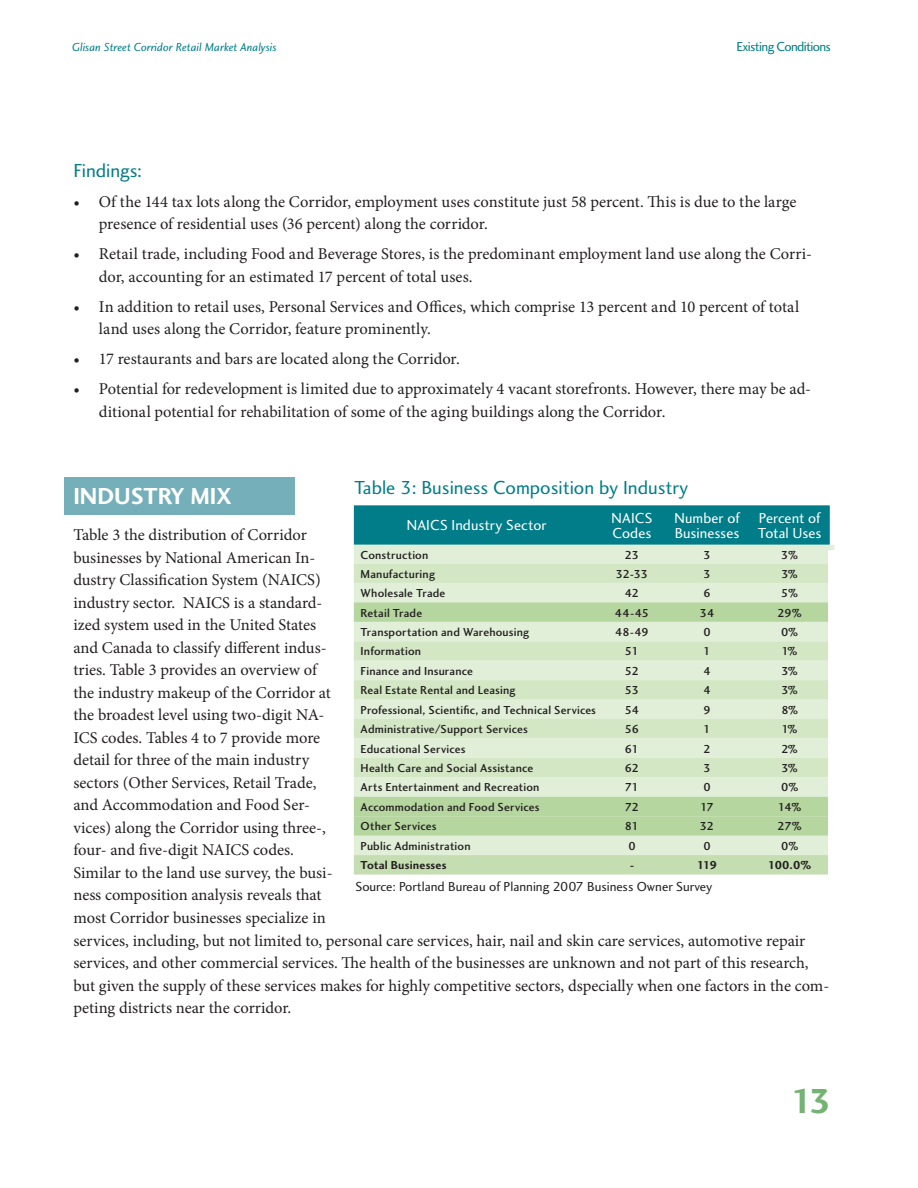
<style>
.page{position:relative;width:918px;height:1188px;background:#fff}
.page>*{position:absolute;margin:0;border:0;box-sizing:border-box;transform-origin:0 0}
.t1{font:36px "Charlotte Sans Bold Plain";color:#73b373}
.t2{font:24px "Charlotte Sans Bold Plain";color:#fff}
.t3{font:19.5px "Charlotte Sans Book Plain";color:#007d88}
.t4{font:16.5px/22.5px "Minion Pro";color:#231f20}
.t5{font:15px/15px "Charlotte Sans Book Plain";letter-spacing:.005em;color:#fff}
.t6{font:13.5px "Charlotte Sans Book Plain";color:#231f20}
.t7{font:13.5px "Charlotte Sans Book Plain";letter-spacing:-.04em;color:#007d88}
.t8{font:12px "Charlotte Sans Medium Plain";letter-spacing:.015em;color:#231f20}
.t9{font:12px "Charlotte Sans Book Italic Plain";color:#007d88}
.t10{font:12px "Charlotte Sans Bold Plain";letter-spacing:.015em;color:#231f20}
</style>
<div class="page">
<div style="left:64px;top:477px;width:231px;height:37px;background:#75afb9"></div>
<div style="left:354px;top:505px;width:476px;height:40px;background:#007d88"></div>
<div style="left:354px;top:545px;width:480px;height:310px;background:#e1efd8"></div>
<svg style="left:354px;top:563px;width:474px;height:39px;background:#daebce"></svg>
<svg style="left:354px;top:602px;width:474px;height:234px;background:#d1e6c3"></svg>
<div style="left:354px;top:855px;width:474px;height:20px;background:#c4deb1"></div>
<div style="left:828px;top:550px;width:18px;height:406px;background:#fff"></div>
<p class="t9" style="left:72px;top:41px;width:206px">Glisan Street Corridor Retail Market Analysis</p>
<p class="t7" style="left:737px;top:39px;width:96px">Existing Conditions</p>
<p class="t3" style="left:73px;top:159px;width:70px">Findings:</p>
<p class="t4" style="left:99px;top:190px;width:699px;text-indent:-25px">• Of the 144 tax lots along the Corridor, employment uses constitute just 58 percent. This is due to the large presence of residential uses (36 percent) along the corridor.</p>
<p class="t4" style="left:99px;top:243px;width:715px;text-indent:-26px">• Retail trade, including Food and Beverage Stores, is the predominant employment land use along the Corri&shy;dor, accounting for an estimated 17 percent of total uses.</p>
<p class="t4" style="left:99px;top:295px;width:702px;text-indent:-25px">• In addition to retail uses, Personal Services and Offices, which comprise 13 percent and 10 percent of total land uses along the Corridor, feature prominently.</p>
<p class="t4" style="left:73px;top:348px;width:388px">• 17 restaurants and bars are located along the Corridor.</p>
<p class="t4" style="left:99px;top:378px;width:714px;text-indent:-25px">• Potential for redevelopment is limited due to approximately 4 vacant storefronts. However, there may be ad&shy;ditional potential for rehabilitation of some of the aging buildings along the Corridor.</p>
<h2 class="t2" style="left:73px;top:482px;width:23px">Industry</h2>
<h2 class="t2" style="left:191px;top:482px;width:43px">Mix</h2>
<p class="t4" style="left:73px;top:524px;width:261px">Table 3 the distribution of Corridor businesses by National American In&shy;dustry Classification System (NAICS) industry sector. NAICS is a standard&shy;ized system used in the United States and Canada to classify different indus&shy;tries. Table 3 provides an overview of the industry makeup of the Corridor at the broadest level using two-digit NA-ICS codes. Tables 4 to 7 provide more detail for three of the main industry sectors (Other Services, Retail Trade, and Accommodation and Food Ser&shy;vices) along the Corridor using three-, four- and five-digit NAICS codes.<br>Similar to the land use survey, the busi&shy;ness composition analysis reveals that most Corridor businesses specialize in</p>
<p class="t3" style="left:354px;top:476px;width:336px">Table 3: Business Composition by Industry</p>
<p class="t5" style="left:407px;top:518px;width:141px">NAICS Industry Sector</p>
<p class="t5" style="left:611px;top:511px;width:42px">NAICS<br>Codes</p>
<p class="t5" style="left:675px;top:511px;width:66px">Number of<br>Businesses</p>
<p class="t5" style="left:758px;top:511px;width:65px">Percent of<br>Total Uses</p>
<p class="t8" style="left:361px;top:548px;width:69px">Construction</p>
<p class="t8" style="left:625px;top:548px;width:16px">23</p>
<p class="t8" style="left:703px;top:548px;width:9px">3</p>
<p class="t8" style="left:781px;top:548px;width:18px">3%</p>
<p class="t8" style="left:361px;top:567px;width:76px">Manufacturing</p>
<p class="t8" style="left:616px;top:567px;width:34px">32-33</p>
<p class="t8" style="left:703px;top:567px;width:9px">3</p>
<p class="t8" style="left:782px;top:567px;width:18px">3%</p>
<p class="t8" style="left:361px;top:586px;width:86px">Wholesale Trade</p>
<p class="t8" style="left:625px;top:586px;width:16px">42</p>
<p class="t8" style="left:703px;top:586px;width:9px">6</p>
<p class="t8" style="left:781px;top:586px;width:18px">5%</p>
<p class="t8" style="left:361px;top:606px;width:63px">Retail Trade</p>
<p class="t8" style="left:615px;top:606px;width:36px">44-45</p>
<p class="t8" style="left:700px;top:606px;width:16px">34</p>
<p class="t8" style="left:778px;top:606px;width:26px">29%</p>
<p class="t8" style="left:361px;top:625px;width:170px">Transportation and Warehousing</p>
<p class="t8" style="left:615px;top:625px;width:35px">48-49</p>
<p class="t8" style="left:703px;top:625px;width:9px">0</p>
<p class="t8" style="left:781px;top:625px;width:18px">0%</p>
<p class="t8" style="left:361px;top:645px;width:62px">Information</p>
<p class="t8" style="left:625px;top:645px;width:16px">51</p>
<p class="t8" style="left:703px;top:645px;width:9px">1</p>
<p class="t8" style="left:782px;top:645px;width:17px">1%</p>
<p class="t8" style="left:361px;top:664px;width:114px">Finance and Insurance</p>
<p class="t8" style="left:625px;top:664px;width:16px">52</p>
<p class="t8" style="left:703px;top:664px;width:9px">4</p>
<p class="t8" style="left:782px;top:664px;width:18px">3%</p>
<p class="t8" style="left:361px;top:683px;width:156px">Real Estate Rental and Leasing</p>
<p class="t8" style="left:625px;top:683px;width:16px">53</p>
<p class="t8" style="left:703px;top:683px;width:9px">4</p>
<p class="t8" style="left:782px;top:683px;width:18px">3%</p>
<p class="t8" style="left:361px;top:703px;width:237px">Professional, Scienti^c, and Technical Services</p>
<p class="t8" style="left:625px;top:703px;width:16px">54</p>
<p class="t8" style="left:703px;top:703px;width:9px">9</p>
<p class="t8" style="left:781px;top:703px;width:18px">8%</p>
<p class="t8" style="left:361px;top:722px;width:169px">Administrative/Support Services</p>
<p class="t8" style="left:625px;top:722px;width:16px">56</p>
<p class="t8" style="left:703px;top:722px;width:9px">1</p>
<p class="t8" style="left:782px;top:722px;width:17px">1%</p>
<p class="t8" style="left:361px;top:742px;width:106px">Educational Services</p>
<p class="t8" style="left:625px;top:742px;width:16px">61</p>
<p class="t8" style="left:703px;top:742px;width:9px">2</p>
<p class="t8" style="left:781px;top:742px;width:18px">2%</p>
<p class="t8" style="left:361px;top:761px;width:174px">Health Care and Social Assistance</p>
<p class="t8" style="left:625px;top:761px;width:16px">62</p>
<p class="t8" style="left:703px;top:761px;width:9px">3</p>
<p class="t8" style="left:782px;top:761px;width:18px">3%</p>
<p class="t8" style="left:361px;top:781px;width:180px">Arts Entertainment and Recreation</p>
<p class="t8" style="left:625px;top:781px;width:16px">71</p>
<p class="t8" style="left:703px;top:781px;width:9px">0</p>
<p class="t8" style="left:781px;top:781px;width:19px">0%</p>
<p class="t8" style="left:361px;top:800px;width:180px">Accommodation and Food Services</p>
<p class="t8" style="left:625px;top:800px;width:16px">72</p>
<p class="t8" style="left:700px;top:800px;width:15px">17</p>
<p class="t8" style="left:778px;top:800px;width:25px">14%</p>
<p class="t8" style="left:361px;top:820px;width:77px">Other Services</p>
<p class="t8" style="left:625px;top:820px;width:16px">81</p>
<p class="t8" style="left:700px;top:820px;width:16px">32</p>
<p class="t8" style="left:778px;top:820px;width:26px">27%</p>
<p class="t8" style="left:361px;top:839px;width:111px">Public Administration</p>
<p class="t8" style="left:628px;top:839px;width:9px">0</p>
<p class="t8" style="left:703px;top:839px;width:9px">0</p>
<p class="t8" style="left:781px;top:839px;width:19px">0%</p>
<p class="t10" style="left:361px;top:858px;width:87px">Total Businesses</p>
<p class="t10" style="left:630px;top:858px;width:6px">-</p>
<p class="t10" style="left:697px;top:858px;width:21px">119</p>
<p class="t10" style="left:768px;top:858px;width:45px">100.0%</p>
<p class="t6" style="left:355px;top:879px;width:358px">Source: Portland Bureau of Planning 2007 Business Owner Survey</p>
<p class="t4" style="left:73px;top:930px;width:757px">services, including, but not limited to, personal care services, hair, nail and skin care services, automotive repair services, and other commercial services. The health of the businesses are unknown and not part of this research, but given the supply of these services makes for highly competitive sectors, dspecially when one factors in the com&shy;peting districts near the corridor.</p>
<h1 class="t1" style="left:792px;top:1080px;width:41px">13</h1>
</div>
